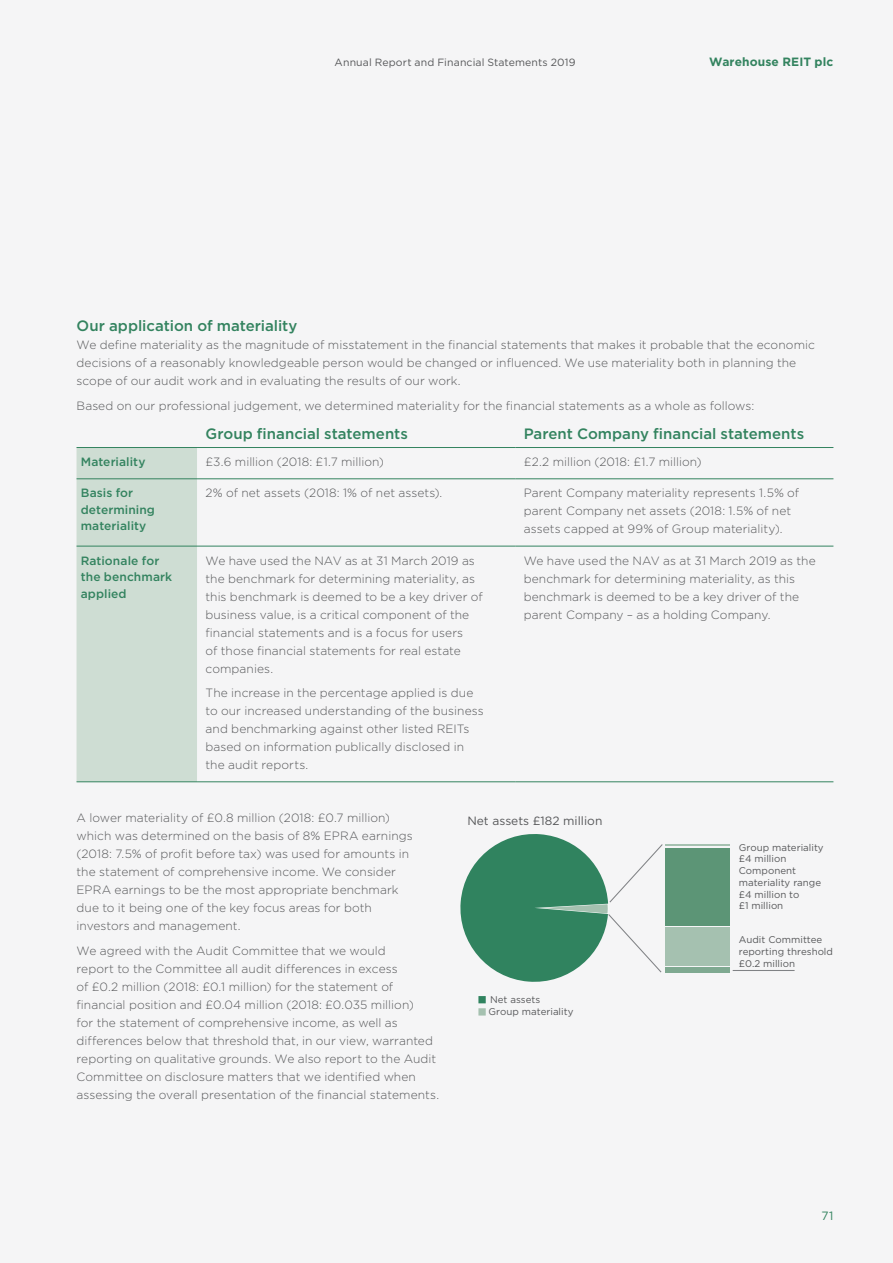
<style>
.page{position:relative;width:893px;height:1263px;background:#f5f5f6}
.page>*{position:absolute;margin:0;border:0;box-sizing:border-box;transform-origin:0 0}
.t1{font:500 15px "Gotham";color:#33835f}
.t2{font:300 12px/18px "Gotham";letter-spacing:.005em;color:#57585a}
.t3{font:500 12px/16.5px "Gotham";letter-spacing:.005em;color:#33835f}
.t4{font:12px "Gotham";color:#57585a}
.t5{font:700 12px "Gotham";letter-spacing:.01em;color:#33835f}
.t6{font:12px "Gotham";color:#33835f}
.t7{font:10.5px "Gotham";letter-spacing:.015em;color:#57585a}
.t8{font:9.75px/11.7px "Gotham";color:#57585a}
</style>
<div class="page">
<svg style="left:460px;top:834px;width:203px;height:148px"></svg>
<div style="left:478px;top:1008px;width:8px;height:7px;border:2px solid #a5c1b0"></div>
<div style="left:478px;top:996px;width:8px;height:7px;border:2px solid #30835f"></div>
<div style="left:665px;top:848px;width:65px;height:77px;background:#5c9576"></div>
<div style="left:665px;top:927px;width:65px;height:39px;background:#a5c1b0"></div>
<hr style="left:665px;top:844px;width:65px;height:2px;background:#a5c1b0">
<div style="left:665px;top:968px;width:65px;height:5px;background:#7fa991"></div>
<hr style="left:733px;top:970px;width:62px;height:1px;background:#808285">
<div style="left:77px;top:448px;width:120px;height:333px;background:#ceddd3"></div>
<hr style="left:77px;top:478px;width:120px;height:1px;background:#33835f">
<hr style="left:197px;top:478px;width:318px;height:1px;background:#33835f">
<hr style="left:515px;top:478px;width:318px;height:1px;background:#33835f">
<hr style="left:77px;top:546px;width:120px;height:1px;background:#33835f">
<hr style="left:197px;top:546px;width:318px;height:1px;background:#33835f">
<hr style="left:515px;top:546px;width:318px;height:1px;background:#33835f">
<hr style="left:77px;top:781px;width:120px;height:1px;background:#33835f">
<hr style="left:197px;top:781px;width:318px;height:1px;background:#33835f">
<hr style="left:515px;top:781px;width:318px;height:1px;background:#33835f">
<hr style="left:77px;top:447px;width:120px;height:1px;background:#33835f">
<hr style="left:197px;top:447px;width:318px;height:1px;background:#33835f">
<hr style="left:515px;top:447px;width:318px;height:1px;background:#33835f">
<p class="t7" style="left:335px;top:56px;width:242px">Annual Report and Financial Statements 2019</p>
<p class="t5" style="left:709px;top:55px;width:126px">Warehouse REIT plc</p>
<p class="t1" style="left:77px;top:318px;width:222px">Our application of materiality</p>
<p class="t2" style="left:77px;top:336px;width:740px">We define materiality as the magnitude of misstatement in the financial statements that makes it probable that the economic decisions of a reasonably knowledgeable person would be changed or influenced. We use materiality both in planning the scope of our audit work and in evaluating the results of our work.</p>
<p class="t2" style="left:77px;top:396px;width:679px">Based on our professional judgement, we determined materiality for the financial statements as a whole as follows:</p>
<p class="t1" style="left:206px;top:425px;width:204px">Group financial statements</p>
<p class="t1" style="left:524px;top:425px;width:282px">Parent Company financial statements</p>
<p class="t3" style="left:81px;top:453px;width:66px">Materiality</p>
<p class="t2" style="left:206px;top:453px;width:180px">£3.6 million (2018: £1.7 million)</p>
<p class="t2" style="left:524px;top:453px;width:180px">£2.2 million (2018: £1.7 million)</p>
<p class="t3" style="left:81px;top:484px;width:76px">Basis for determining materiality</p>
<p class="t2" style="left:206px;top:484px;width:238px">2% of net assets (2018: 1% of net assets).</p>
<p class="t2" style="left:524px;top:484px;width:277px">Parent Company materiality represents 1.5% of parent Company net assets (2018: 1.5% of net assets capped at 99% of Group materiality).</p>
<p class="t3" style="left:81px;top:552px;width:93px">Rationale for the benchmark applied</p>
<p class="t2" style="left:206px;top:551px;width:279px">We have used the NAV as at 31 March 2019 as the benchmark for determining materiality, as this benchmark is deemed to be a key driver of business value, is a critical component of the financial statements and is a focus for users<br>of those financial statements for real estate companies.</p>
<p class="t2" style="left:206px;top:684px;width:280px">The increase in the percentage applied is due to our increased understanding of the business and benchmarking against other listed REITs based on information publically disclosed in the audit reports.</p>
<p class="t2" style="left:524px;top:551px;width:293px">We have used the NAV as at 31 March 2019 as the benchmark for determining materiality, as this benchmark is deemed to be a key driver of the parent Company – as a holding Company.</p>
<p class="t2" style="left:77px;top:809px;width:338px">A lower materiality of £0.8 million (2018: £0.7 million) which was determined on the basis of 8% EPRA earnings (2018: 7.5% of profit before tax) was used for amounts in the statement of comprehensive income. We consider EPRA earnings to be the most appropriate benchmark due to it being one of the key focus areas for both investors and management.</p>
<p class="t2" style="left:77px;top:941px;width:364px">We agreed with the Audit Committee that we would<br>report to the Committee all audit differences in excess<br>of £0.2 million (2018: £0.1 million) for the statement of financial position and £0.04 million (2018: £0.035 million)<br>for the statement of comprehensive income, as well as differences below that threshold that, in our view, warranted reporting on qualitative grounds. We also report to the Audit Committee on disclosure matters that we identified when assessing the overall presentation of the financial statements.</p>
<p class="t4" style="left:467px;top:814px;width:137px">Net assets £182 million</p>
<p class="t8" style="left:489px;top:993px;width:86px;line-height:12.1px">Net assets<br>Group materiality</p>
<p class="t8" style="left:739px;top:841px;width:86px">Group materiality £4 million<br>Component materiality range £4 million to<br>£1 million</p>
<p class="t8" style="left:739px;top:934px;width:96px">Audit Committee reporting threshold £0.2 million</p>
<p class="t6" style="left:822px;top:1209px;width:13px">71</p>
</div>
